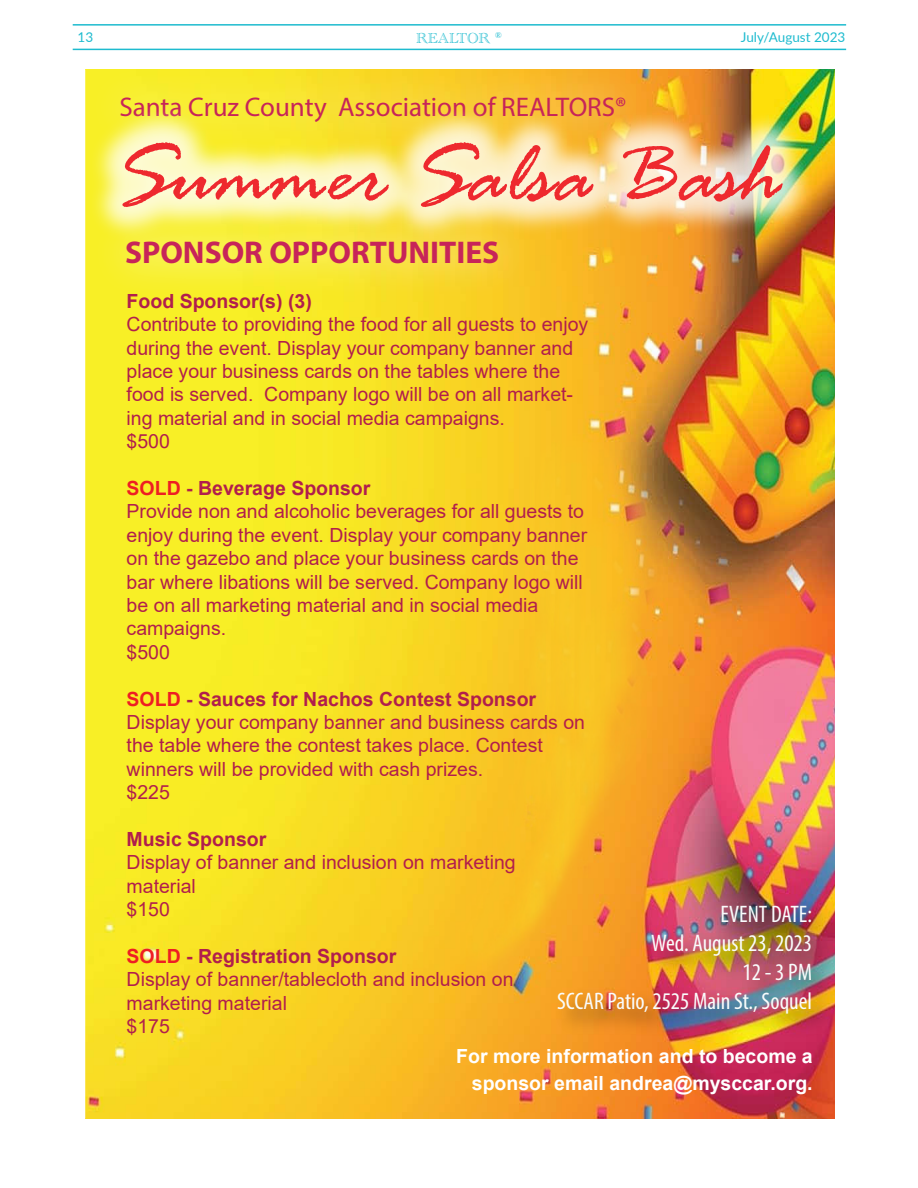
<style>
.page{position:relative;width:918px;height:1188px;background:#fff}
.page>*{position:absolute;margin:0;border:0;box-sizing:border-box;transform-origin:0 0}
.t1{font:italic 90px "Rage";color:#ee292e}
.t2{font:700 31.5px "Myriad Pro";color:#c72459}
.t3{font:27px "Myriad Pro";color:#c72459}
.t4{font:condensed 24px/28.8px "Myriad Pro";color:#f9fcfc;text-align:right}
.t5{font:19.5px/23.4px "Arial";color:#b11e4d}
.t6{font:700 19.5px/27px "Arial";color:#fff;text-align:right}
.t7{font:15px "Academy Engraved Let Plain";color:#1ebbcf}
.t8{font:13.5px "Lato";color:#1ebbcf}
.s1{font-weight:700}
.s2{font-weight:700;color:#ee1d23}
</style>
<div class="page">
<hr style="left:73px;top:24px;width:773px;height:2px;background:#1ebbcf">
<hr style="left:73px;top:49px;width:773px;height:1px;background:#1ebbcf">
<img style="left:85px;top:69px;width:750px;height:1050px">
<img style="left:85px;top:69px;width:591px;height:32px">
<img style="left:85px;top:101px;width:750px;height:86px">
<img style="left:89px;top:106px;width:746px;height:157px">
<img style="left:85px;top:187px;width:464px;height:134px">
<img style="left:407px;top:890px;width:428px;height:158px">
<p class="t7" style="left:416px;top:30px;width:87px">REALTOR <sup>®</sup></p>
<p class="t8" style="left:78px;top:28px;width:17px">13</p>
<p class="t8" style="left:741px;top:28px;width:106px">July/August 2023</p>
<p class="t3" style="left:119px;top:90px;width:509px">Santa Cruz County Association of REALTORS®</p>
<p class="t1" style="left:112px;top:127px;width:670px">Summer Salsa Bash</p>
<p class="t2" style="left:125px;top:232px;width:376px">SPONSOR OPPORTUNITIES</p>
<p class="t5" style="left:127px;top:289px;width:463px"><span class="s1">Food Sponsor(s) (3)<br></span>Contribute to providing the food for all guests to enjoy during the event. Display your company banner and place your business cards on the tables where the food is served. Company logo will be on all market&shy;ing material and in social media campaigns.<br>$500</p>
<p class="t5" style="left:127px;top:476px;width:462px"><span class="s2">SOLD</span> <span class="s1">- Beverage Sponsor<br></span>Provide non and alcoholic beverages for all guests to enjoy during the event. Display your company banner on the gazebo and place your business cards on the bar where libations will be served. Company logo will be on all marketing material and in social media campaigns.<br>$500</p>
<p class="t5" style="left:127px;top:687px;width:460px"><span class="s2">SOLD</span> <span class="s1">- Sauces for Nachos Contest Sponsor </span>Display your company banner and business cards on the table where the contest takes place. Contest winners will be provided with cash prizes.<br>$225</p>
<p class="t5" style="left:127px;top:827px;width:391px"><span class="s1">Music Sponsor<br></span>Display of banner and inclusion on marketing material<br>$150</p>
<p class="t5" style="left:127px;top:944px;width:388px"><span class="s2">SOLD</span> <span class="s1">- Registration Sponsor<br></span>Display of banner/tablecloth and inclusion on marketing material<br>$175</p>
<p class="t4" style="left:557px;top:900px;width:256px">EVENT DATE:<br>Wed. August 23, 2023<br>12 - 3 PM<br>SCCAR Patio, 2525 Main St., Soquel</p>
<p class="t6" style="left:456px;top:1043px;width:358px">For more information and to become a sponsor email andrea@mysccar.org.</p>
</div>
